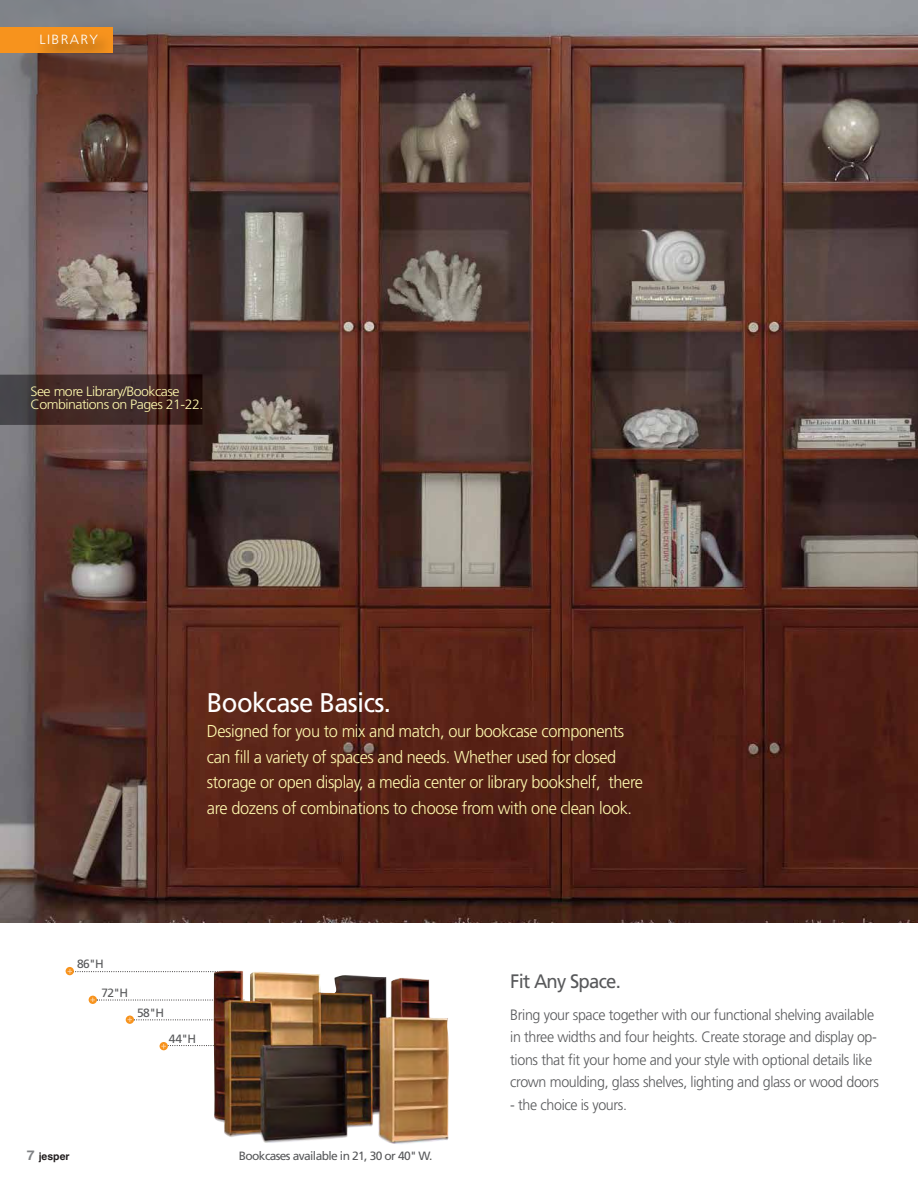
<style>
.page{position:relative;width:918px;height:1188px;background:#fff}
.page>*{position:absolute;margin:0;border:0;box-sizing:border-box;transform-origin:0 0}
.t1{font:27px "Frutiger";letter-spacing:-.025em;color:#fff;scale:.95 1}
.t2{font:19.5px "Frutiger";letter-spacing:-.04em;color:#58595b;scale:.95 1}
.t3{font:300 17.25px/25.5px "Frutiger LT Std";letter-spacing:-.025em;color:#fff9ae;scale:.95 1}
.t4{font:300 15px/22.5px "Frutiger LT Std";letter-spacing:-.025em;color:#58595b;scale:.95 1}
.t5{font:300 13.5px/13.5px "Frutiger";letter-spacing:-.035em;color:#fff9ae;scale:1.05 1}
.t6{font:300 13.35px "Frutiger";letter-spacing:.1em;color:#fff;scale:1.05 1}
.t7{font:12px "Frutiger";letter-spacing:-.05em;color:#58595b}
.t8{font:700 10.5px "Helvetica";color:#231f20}
.s1{font-size:13.5px;color:#808285}
</style>
<div class="page">
<img style="left:213px;top:970px;width:236px;height:174px">
<img style="left:0;top:0;width:918px;height:923px">
<img style="left:0;top:0;width:146px;height:94px">
<img style="left:0;top:28px;width:113px;height:24px">
<img style="left:0;top:374px;width:203px;height:51px">
<svg style="left:66px;top:967px;width:8px;height:8px"></svg>
<svg style="left:68px;top:969px;width:172px;height:5px"></svg>
<svg style="left:89px;top:996px;width:8px;height:8px"></svg>
<svg style="left:90px;top:998px;width:154px;height:4px"></svg>
<svg style="left:126px;top:1016px;width:8px;height:8px"></svg>
<svg style="left:128px;top:1017px;width:89px;height:5px"></svg>
<svg style="left:160px;top:1042px;width:8px;height:8px"></svg>
<svg style="left:161px;top:1044px;width:127px;height:5px"></svg>
<p class="t6" style="left:39px;top:34px;width:57px">LIBRARY</p>
<p class="t5" style="left:30px;top:385px;width:166px">See more Library/Bookcase<br>Combinations on Pages 21-22.</p>
<h1 class="t1" style="left:207px;top:692px;width:195px">Bookcase Basics.</h1>
<p class="t3" style="left:207px;top:720px;width:460px">Designed for you to mix and match, our bookcase components can fill a variety of spaces and needs. Whether used for closed storage or open display, a media center or library bookshelf, there are dozens of combinations to choose from with one clean look.</p>
<p class="t7" style="left:77px;top:959px;width:28px">86"H</p>
<p class="t7" style="left:101px;top:988px;width:28px">72"H</p>
<p class="t7" style="left:137px;top:1008px;width:28px">58"H</p>
<p class="t7" style="left:169px;top:1034px;width:29px">44"H</p>
<p class="t8" style="left:27px;top:1153px;width:44px"><span class="s1">7</span> jesper</p>
<p class="t7" style="left:239px;top:1151px;width:195px">Bookcases available in 21, 30 or 40" W.</p>
<h2 class="t2" style="left:510px;top:974px;width:118px">Fit Any Space.</h2>
<p class="t4" style="left:510px;top:1004px;width:390px">Bring your space together with our functional shelving available in three widths and four heights. Create storage and display op&shy;tions that fit your home and your style with optional details like crown moulding, glass shelves, lighting and glass or wood doors</p>
<p class="t4" style="left:510px;top:1094px;width:124px">- the choice is yours.</p>
</div>
